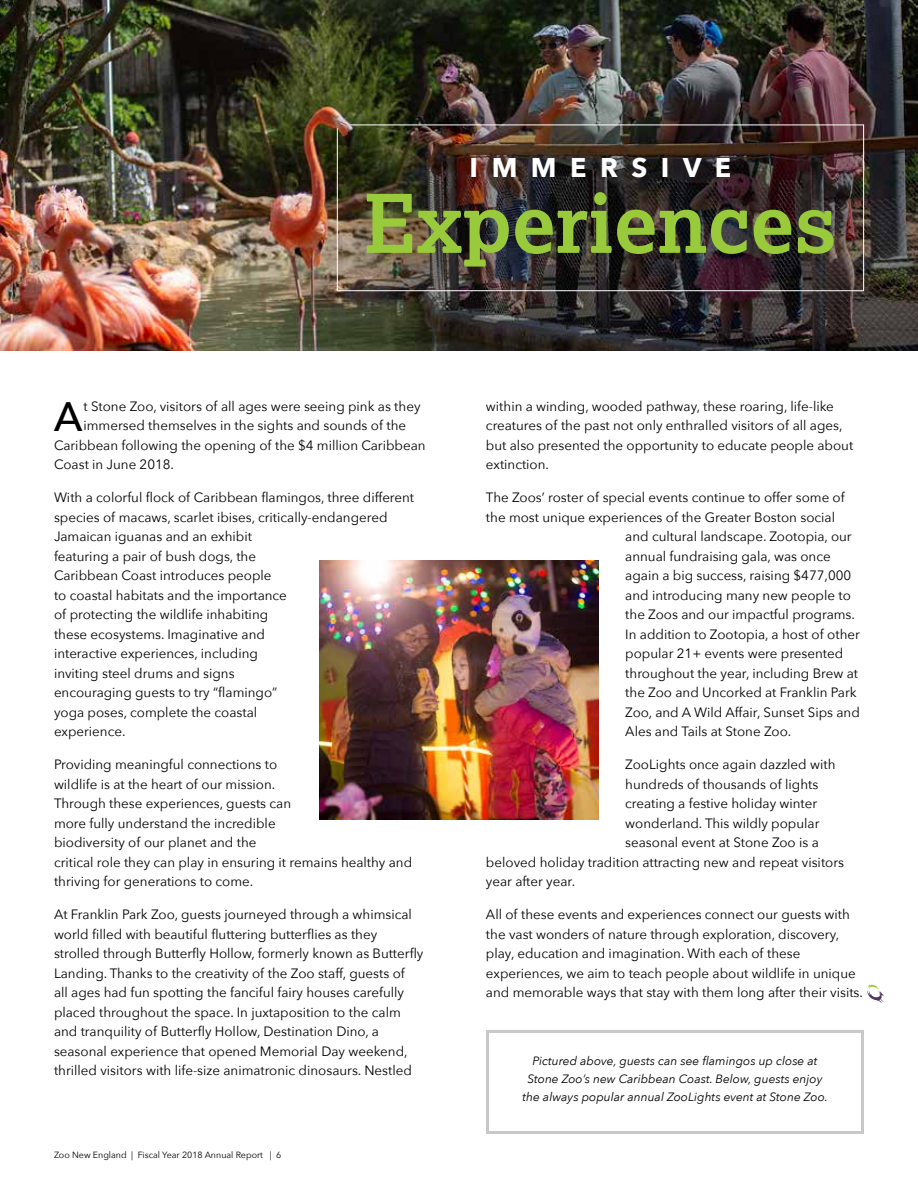
<style>
.page{position:relative;width:918px;height:1188px;background:#fff}
.page>*{position:absolute;margin:0;border:0;box-sizing:border-box;transform-origin:0 0}
.t1{font:700 81px "Lexia";color:#99ca3c}
.t2{font:500 41.1px "Avenir Next";color:#000}
.t3{font:700 27px "Avenir Next";letter-spacing:.5em;color:#fff}
.t4{font:13.5px/19.5px "Avenir Next";color:#000}
.t5{font:italic 12px/18px "Avenir Next";color:#000;text-align:center}
.t6{font:9px "Avenir Next";color:#000}
</style>
<div class="page">
<img style="left:0;top:0;width:918px;height:351px">
<svg style="left:867px;top:985px;width:17px;height:19px"></svg>
<img style="left:320px;top:560px;width:278px;height:259px">
<div style="left:337px;top:125px;width:527px;height:166px;border:1px solid #fff"></div>
<div style="left:486px;top:1030px;width:378px;height:104px;border:3px solid #c7c8ca"></div>
<img style="left:304px;top:107px;width:49px;height:44px">
<h3 class="t3" style="left:470px;top:144px;width:263px">IMMERSIVE</h3>
<h1 class="t1" style="left:364px;top:172px;width:474px">Experiences</h1>
<h2 class="t2" style="left:54px;top:381px;width:30px">A</h2>
<p class="t4" style="left:83px;top:396px;width:339px">t Stone Zoo, visitors of all ages were seeing pink as they</p>
<p class="t4" style="left:83px;top:415px;width:324px">immersed themselves in the sights and sounds of the</p>
<p class="t4" style="left:54px;top:435px;width:373px">Caribbean following the opening of the $4 million Caribbean</p>
<p class="t4" style="left:54px;top:454px;width:122px">Coast in June 2018.</p>
<p class="t4" style="left:54px;top:487px;width:362px">With a colorful flock of Caribbean flamingos, three different species of macaws, scarlet ibises, critically-endangered Jamaican iguanas and an exhibit<br>featuring a pair of bush dogs, the<br>Caribbean Coast introduces people<br>to coastal habitats and the importance<br>of protecting the wildlife inhabiting<br>these ecosystems. Imaginative and<br>interactive experiences, including<br>inviting steel drums and signs<br>encouraging guests to try “flamingo”<br>yoga poses, complete the coastal<br>experience.</p>
<p class="t4" style="left:54px;top:754px;width:360px">Providing meaningful connections to<br>wildlife is at the heart of our mission.<br>Through these experiences, guests can<br>more fully understand the incredible<br>biodiversity of our planet and the<br>critical role they can play in ensuring it remains healthy and thriving for generations to come.</p>
<p class="t4" style="left:54px;top:904px;width:371px">At Franklin Park Zoo, guests journeyed through a whimsical world filled with beautiful fluttering butterflies as they strolled through Butterfly Hollow, formerly known as Butterfly Landing. Thanks to the creativity of the Zoo staff, guests of<br>all ages had fun spotting the fanciful fairy houses carefully placed throughout the space. In juxtaposition to the calm and tranquility of Butterfly Hollow, Destination Dino, a seasonal experience that opened Memorial Day weekend, thrilled visitors with life-size animatronic dinosaurs. Nestled</p>
<p class="t6" style="left:54px;top:1147px;width:229px">Zoo New England | Fiscal Year 2018 Annual Report | 6</p>
<p class="t4" style="left:486px;top:396px;width:369px">within a winding, wooded pathway, these roaring, life-like creatures of the past not only enthralled visitors of all ages, but also presented the opportunity to educate people about extinction.</p>
<p class="t4" style="left:486px;top:487px;width:360px">The Zoos’ roster of special events continue to offer some of</p>
<p class="t4" style="left:486px;top:507px;width:351px">the most unique experiences of the Greater Boston social</p>
<p class="t4" style="left:625px;top:526px;width:228px">and cultural landscape. Zootopia, our</p>
<p class="t4" style="left:625px;top:546px;width:207px">annual fundraising gala, was once</p>
<p class="t4" style="left:625px;top:565px;width:227px">again a big success, raising $477,000</p>
<p class="t4" style="left:625px;top:585px;width:227px">and introducing many new people to</p>
<p class="t4" style="left:625px;top:604px;width:231px">the Zoos and our impactful programs.</p>
<p class="t4" style="left:625px;top:624px;width:236px">In addition to Zootopia, a host of other</p>
<p class="t4" style="left:625px;top:643px;width:220px">popular 21+ events were presented</p>
<p class="t4" style="left:625px;top:663px;width:234px">throughout the year, including Brew at</p>
<p class="t4" style="left:625px;top:682px;width:233px">the Zoo and Uncorked at Franklin Park</p>
<p class="t4" style="left:625px;top:702px;width:236px">Zoo, and A Wild Affair, Sunset Sips and</p>
<p class="t4" style="left:625px;top:721px;width:167px">Ales and Tails at Stone Zoo.</p>
<p class="t4" style="left:625px;top:754px;width:212px">ZooLights once again dazzled with</p>
<p class="t4" style="left:625px;top:774px;width:195px">hundreds of thousands of lights</p>
<p class="t4" style="left:625px;top:793px;width:193px">creating a festive holiday winter</p>
<p class="t4" style="left:625px;top:813px;width:196px">wonderland. This wildly popular</p>
<p class="t4" style="left:625px;top:832px;width:195px">seasonal event at Stone Zoo is a</p>
<p class="t4" style="left:486px;top:852px;width:360px">beloved holiday tradition attracting new and repeat visitors</p>
<p class="t4" style="left:486px;top:871px;width:91px">year after year.</p>
<p class="t4" style="left:486px;top:904px;width:378px">All of these events and experiences connect our guests with the vast wonders of nature through exploration, discovery, play, education and imagination. With each of these experiences, we aim to teach people about wildlife in unique and memorable ways that stay with them long after their visits.</p>
<p class="t5" style="left:523px;top:1052px;width:307px">Pictured above, guests can see flamingos up close at<br>Stone Zoo’s new Caribbean Coast. Below, guests enjoy the always popular annual ZooLights event at Stone Zoo.</p>
</div>
